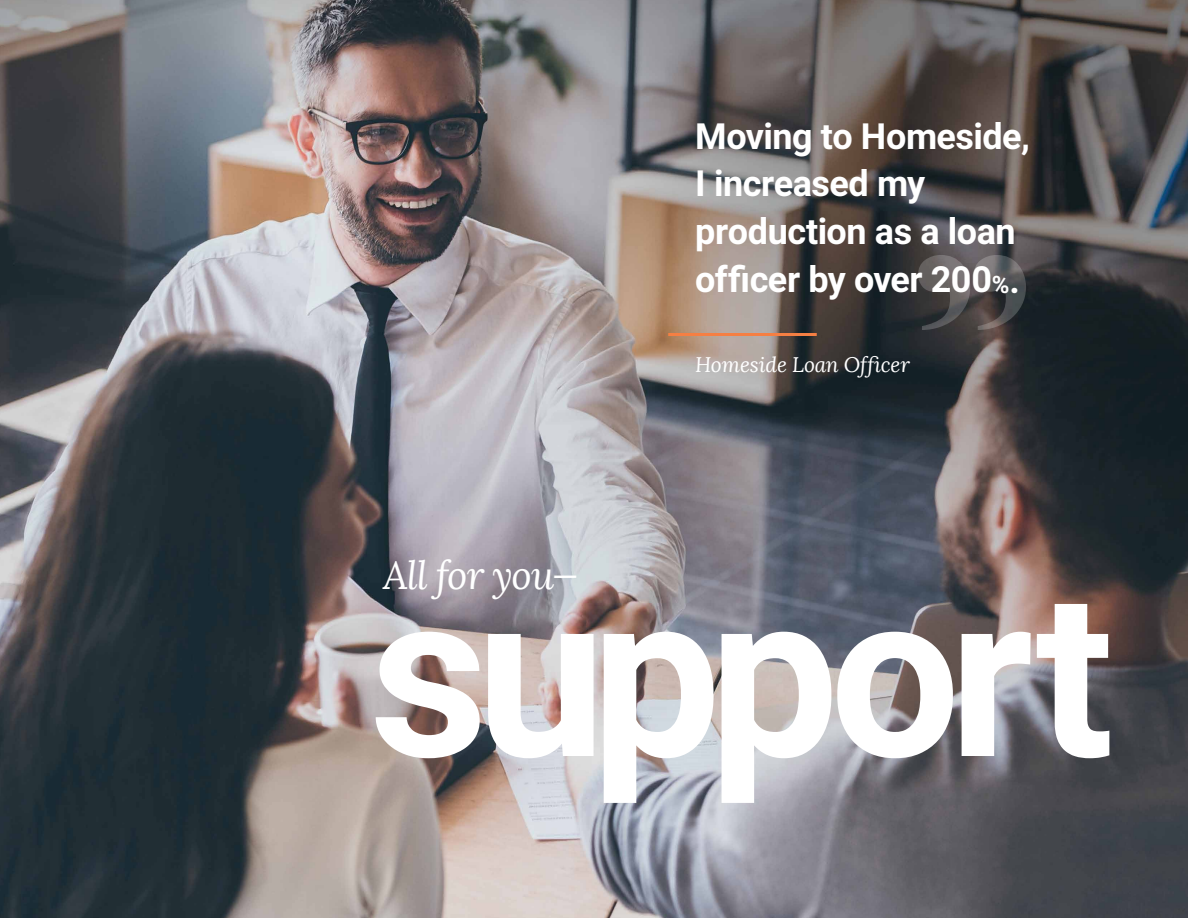
<style>
.page{position:relative;width:1188px;height:918px;background:#fff}
.page>*{position:absolute;margin:0;border:0;box-sizing:border-box;transform-origin:0 0}
.t1{font:700 231px "Roboto";letter-spacing:-.05em;color:#fff}
.t2{font:italic 39px "Lora";letter-spacing:-.025em;color:#fff}
.t3{font:700 36px/48px "Roboto";letter-spacing:-.015em;color:#fff}
.t4{font:italic 21px "Lora";letter-spacing:-.005em;color:#fff}
.s1{font-size:24px}
</style>
<div class="page">
<img style="left:0;top:0;width:1188px;height:918px">
<hr style="left:668px;top:333px;width:149px;height:3px;background:#f57f43">
<svg style="left:918px;top:255px;width:108px;height:75px;background:#545152"></svg>
<p class="t3" style="left:695px;top:112px;width:336px">Moving to Homeside,<br>I increased my production as a loan officer by over 200<span class="s1">%</span>.</p>
<p class="t2" style="left:383px;top:552px;width:197px">All for you—</p>
<p class="t4" style="left:695px;top:352px;width:216px">Homeside Loan Officer</p>
<h1 class="t1" style="left:369px;top:542px;width:746px">support</h1>
</div>
